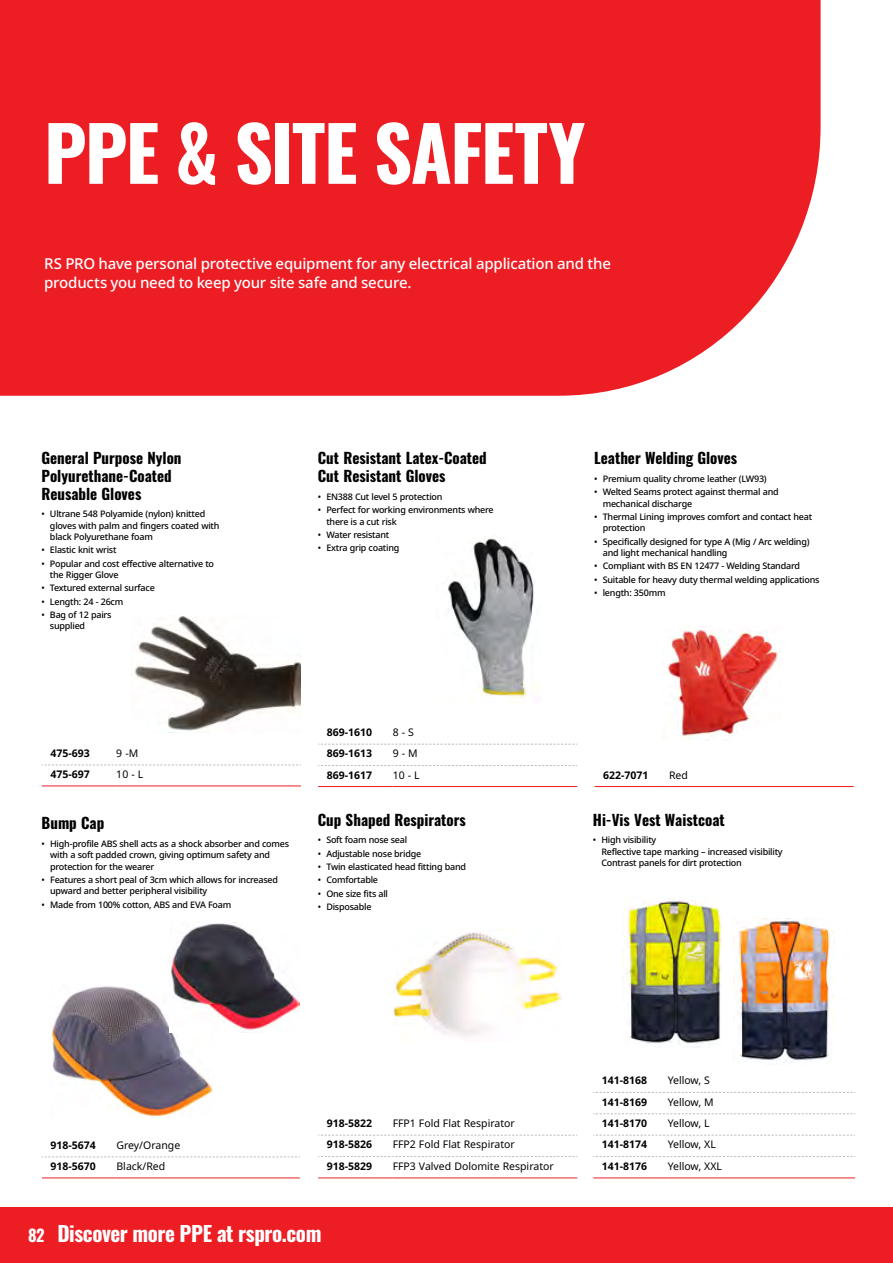
<style>
.page{position:relative;width:893px;height:1263px;background:#fff}
.page>*{position:absolute;margin:0;border:0;box-sizing:border-box;transform-origin:0 0}
.t1{font:700 75px "Oswald";letter-spacing:-.02em;color:#fff}
.t2{font:700 21px "Oswald";letter-spacing:-.02em;color:#fff}
.t3{font:700 15px/18px "Oswald";color:#000}
.t4{font:500 15px/19.5px "Noto Sans";letter-spacing:-.015em;color:#fff}
.t5{font:10.5px "Noto Sans";color:#000}
.t6{font:700 10.5px "Noto Sans";color:#000}
.t7{font:500 9px/11.2px "Noto Sans";letter-spacing:-.025em;color:#000}
.s1{font-size:16.5px}
</style>
<div class="page">
<div style="left:0;top:1208px;width:893px;height:55px;background:#ed1d24"></div>
<div style="left:0;top:0;width:821px;height:396px;background:#ed1d24"></div>
<div style="left:0;top:0;width:607px;height:107px;background:#ed1d24"></div>
<img style="left:733px;top:918px;width:101px;height:145px">
<svg style="left:593px;top:1092px;width:262px;height:1px"></svg>
<svg style="left:593px;top:1113px;width:262px;height:1px"></svg>
<svg style="left:593px;top:1135px;width:262px;height:1px"></svg>
<svg style="left:593px;top:1156px;width:262px;height:1px"></svg>
<hr style="left:593px;top:1177px;width:75px;height:1px;background:#ed1d24">
<hr style="left:668px;top:1177px;width:187px;height:1px;background:#ed1d24">
<img style="left:622px;top:898px;width:100px;height:150px">
<svg style="left:42px;top:1156px;width:258px;height:1px"></svg>
<hr style="left:42px;top:1177px;width:74px;height:1px;background:#ed1d24">
<hr style="left:116px;top:1177px;width:184px;height:1px;background:#ed1d24">
<img style="left:52px;top:986px;width:161px;height:132px">
<img style="left:170px;top:922px;width:130px;height:111px">
<svg style="left:318px;top:1135px;width:259px;height:1px"></svg>
<svg style="left:318px;top:1156px;width:259px;height:1px"></svg>
<hr style="left:318px;top:1177px;width:75px;height:1px;background:#ed1d24">
<hr style="left:393px;top:1177px;width:184px;height:1px;background:#ed1d24">
<img style="left:393px;top:932px;width:168px;height:106px">
<svg style="left:318px;top:744px;width:259px;height:1px"></svg>
<svg style="left:318px;top:765px;width:259px;height:1px"></svg>
<hr style="left:318px;top:786px;width:75px;height:1px;background:#ed1d24">
<hr style="left:393px;top:786px;width:184px;height:1px;background:#ed1d24">
<img style="left:448px;top:538px;width:86px;height:165px">
<svg style="left:42px;top:764px;width:259px;height:1px"></svg>
<hr style="left:42px;top:785px;width:74px;height:1px;background:#ed1d24">
<hr style="left:116px;top:785px;width:185px;height:1px;background:#ed1d24">
<img style="left:134px;top:616px;width:167px;height:116px">
<hr style="left:595px;top:786px;width:74px;height:1px;background:#ed1d24">
<hr style="left:669px;top:786px;width:185px;height:1px;background:#ed1d24">
<img style="left:662px;top:626px;width:120px;height:114px">
<h1 class="t1" style="left:44px;top:114px;width:543px">PPE &amp; SITE SAFETY</h1>
<h3 class="t4" style="left:44px;top:254px;width:568px">RS PRO have personal protective equipment for any electrical application and the products you need to keep your site safe and secure.</h3>
<h3 class="t3" style="left:41px;top:449px;width:142px">General Purpose Nylon<br>Polyurethane-Coated<br>Reusable Gloves</h3>
<p class="t7" style="left:50px;top:508px;width:171px;text-indent:-9px">• Ultrane 548 Polyamide (nylon) knitted gloves with palm and fingers coated with black Polyurethane foam</p>
<p class="t7" style="left:41px;top:544px;width:77px">• Elastic knit wrist</p>
<p class="t7" style="left:50px;top:558px;width:166px;text-indent:-9px">• Popular and cost effective alternative to the Rigger Glove</p>
<p class="t7" style="left:41px;top:582px;width:115px">• Textured external surface</p>
<p class="t7" style="left:41px;top:596px;width:83px">• Length: 24 - 26cm</p>
<p class="t7" style="left:50px;top:609px;width:63px;text-indent:-9px">• Bag of 12 pairs supplied</p>
<h3 class="t3" style="left:318px;top:450px;width:170px">Cut Resistant Latex-Coated<br>Cut Resistant Gloves</h3>
<p class="t7" style="left:318px;top:491px;width:126px">• EN388 Cut level 5 protection</p>
<p class="t7" style="left:326px;top:504px;width:169px;text-indent:-9px">• Perfect for working environments where there is a cut risk</p>
<p class="t7" style="left:318px;top:529px;width:73px">• Water resistant</p>
<p class="t7" style="left:318px;top:542px;width:83px">• Extra grip coating</p>
<p class="t6" style="left:50px;top:747px;width:41px">475-693</p>
<p class="t5" style="left:116px;top:745px;width:23px">9 -M</p>
<p class="t6" style="left:50px;top:768px;width:41px">475-697</p>
<p class="t5" style="left:116px;top:767px;width:28px">10 - L</p>
<h3 class="t3" style="left:42px;top:815px;width:64px">Bump Cap</h3>
<p class="t7" style="left:50px;top:838px;width:240px;text-indent:-9px">• High-profile ABS shell acts as a shock absorber and comes with a soft padded crown, giving optimum safety and protection for the wearer</p>
<p class="t7" style="left:50px;top:874px;width:229px;text-indent:-9px">• Features a short peal of 3cm which allows for increased upward and better peripheral visibility</p>
<p class="t7" style="left:42px;top:899px;width:191px">• Made from 100% cotton, ABS and EVA Foam</p>
<p class="t6" style="left:327px;top:726px;width:47px">869-1610</p>
<p class="t5" style="left:393px;top:725px;width:23px">8 - S</p>
<p class="t6" style="left:327px;top:748px;width:47px">869-1613</p>
<p class="t5" style="left:393px;top:746px;width:26px">9 - M</p>
<p class="t6" style="left:327px;top:769px;width:47px">869-1617</p>
<p class="t5" style="left:393px;top:767px;width:28px">10 - L</p>
<h3 class="t3" style="left:318px;top:811px;width:150px">Cup Shaped Respirators</h3>
<p class="t7" style="left:318px;top:834px;width:91px">• Soft foam nose seal</p>
<p class="t7" style="left:318px;top:848px;width:105px">• Adjustable nose bridge</p>
<p class="t7" style="left:318px;top:861px;width:150px">• Twin elasticated head fitting band</p>
<p class="t7" style="left:318px;top:875px;width:62px">• Comfortable</p>
<p class="t7" style="left:318px;top:888px;width:72px">• One size fits all</p>
<p class="t7" style="left:318px;top:901px;width:55px">• Disposable</p>
<h3 class="t3" style="left:594px;top:450px;width:145px">Leather Welding Gloves</h3>
<p class="t7" style="left:594px;top:473px;width:174px">• Premium quality chrome leather (LW93)</p>
<p class="t7" style="left:603px;top:486px;width:177px;text-indent:-9px">• Welted Seams protect against thermal and mechanical discharge</p>
<p class="t7" style="left:603px;top:511px;width:211px;text-indent:-9px">• Thermal Lining improves comfort and contact heat protection</p>
<p class="t7" style="left:603px;top:536px;width:208px;text-indent:-9px">• Specifically designed for type A (Mig / Arc welding) and light mechanical handling</p>
<p class="t7" style="left:594px;top:560px;width:207px">• Compliant with BS EN 12477 - Welding Standard</p>
<p class="t7" style="left:594px;top:574px;width:227px">• Suitable for heavy duty thermal welding applications</p>
<p class="t7" style="left:594px;top:587px;width:73px">• length: 350mm</p>
<p class="t6" style="left:603px;top:769px;width:47px">622-7071</p>
<p class="t5" style="left:669px;top:767px;width:20px">Red</p>
<h3 class="t3" style="left:593px;top:811px;width:133px">Hi-Vis Vest Waistcoat</h3>
<p class="t7" style="left:601px;top:834px;width:183px;text-indent:-9px">• High visibility<br>Reflective tape marking – increased visibility<br>Contrast panels for dirt protection</p>
<p class="t6" style="left:51px;top:1139px;width:47px">918-5674</p>
<p class="t5" style="left:116px;top:1137px;width:65px">Grey/Orange</p>
<p class="t6" style="left:51px;top:1160px;width:47px">918-5670</p>
<p class="t5" style="left:116px;top:1159px;width:50px">Black/Red</p>
<p class="t6" style="left:327px;top:1117px;width:47px">918-5822</p>
<p class="t5" style="left:393px;top:1116px;width:124px">FFP1 Fold Flat Respirator</p>
<p class="t6" style="left:327px;top:1139px;width:47px">918-5826</p>
<p class="t5" style="left:393px;top:1137px;width:124px">FFP2 Fold Flat Respirator</p>
<p class="t6" style="left:327px;top:1160px;width:47px">918-5829</p>
<p class="t5" style="left:393px;top:1158px;width:163px">FFP3 Valved Dolomite Respirator</p>
<h2 class="t2" style="left:28px;top:1222px;width:295px"><span class="s1">82</span> Discover more PPE at rspro.com</h2>
<p class="t6" style="left:602px;top:1074px;width:47px">141-8168</p>
<p class="t5" style="left:668px;top:1073px;width:44px">Yellow, S</p>
<p class="t6" style="left:602px;top:1096px;width:47px">141-8169</p>
<p class="t5" style="left:668px;top:1094px;width:48px">Yellow, M</p>
<p class="t6" style="left:602px;top:1117px;width:47px">141-8170</p>
<p class="t5" style="left:668px;top:1116px;width:44px">Yellow, L</p>
<p class="t6" style="left:602px;top:1139px;width:47px">141-8174</p>
<p class="t5" style="left:668px;top:1137px;width:50px">Yellow, XL</p>
<p class="t6" style="left:602px;top:1160px;width:47px">141-8176</p>
<p class="t5" style="left:668px;top:1158px;width:56px">Yellow, XXL</p>
</div>
